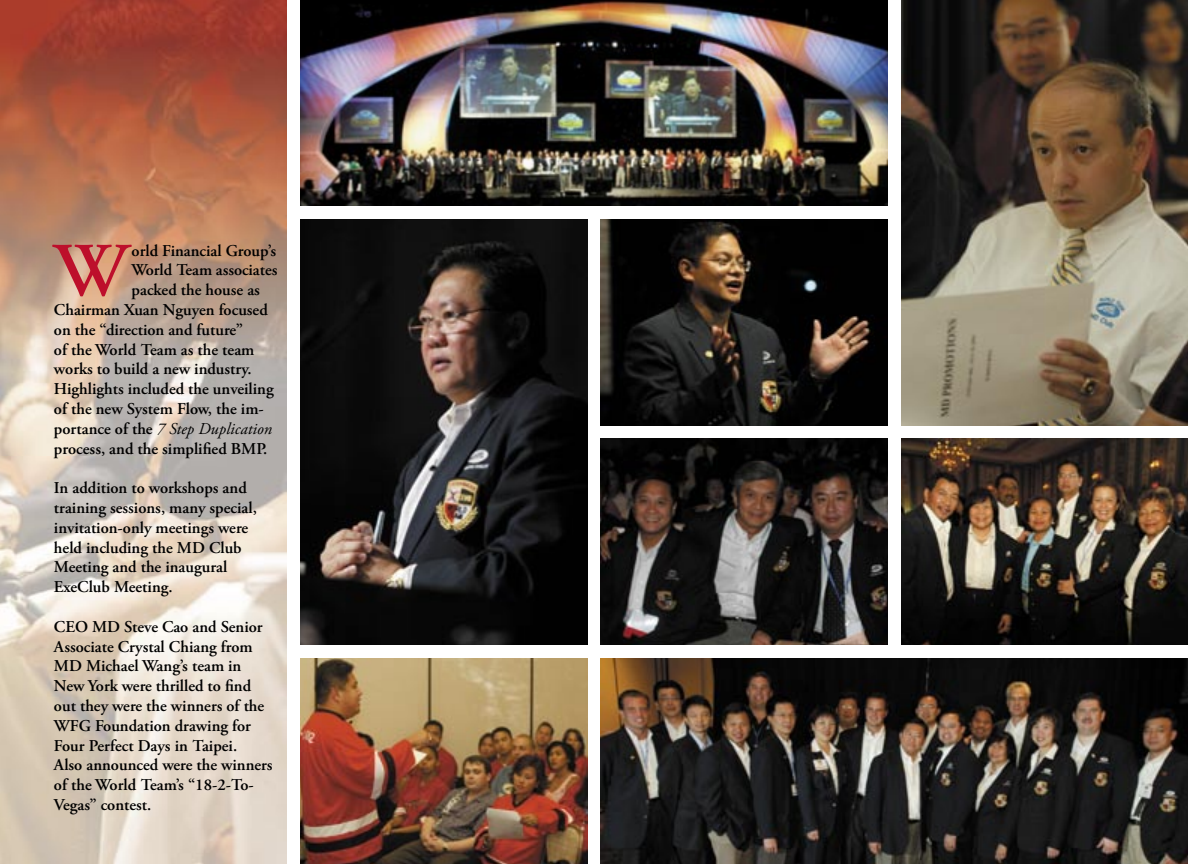
<style>
.page{position:relative;width:1188px;height:864px;background:#fff}
.page>*{position:absolute;margin:0;border:0;box-sizing:border-box;transform-origin:0 0}
.t1{font:600 76.2px "Adobe Garamond Pro";color:#bd0f2b}
.t2{font:600 16.5px/19.8px "Adobe Garamond Pro";color:#000}
.t3{font:italic 16.5px "Adobe Garamond Pro";color:#000}
.s1{font-weight:600;font-style:normal}
</style>
<div class="page">
<img style="left:300px;top:658px;width:287px;height:206px">
<img style="left:601px;top:658px;width:587px;height:206px">
<img style="left:901px;top:439px;width:287px;height:206px">
<img style="left:0;top:0;width:287px;height:864px">
<img style="left:300px;top:219px;width:287px;height:426px">
<img style="left:301px;top:0;width:587px;height:206px">
<img style="left:601px;top:219px;width:287px;height:206px">
<img style="left:901px;top:0;width:287px;height:425px">
<img style="left:601px;top:439px;width:287px;height:206px">
<h1 class="t1" style="left:54px;top:227px;width:75px">W</h1>
<p class="t2" style="left:132px;top:241px;width:146px">orld Financial Group’s</p>
<p class="t2" style="left:132px;top:260px;width:147px">World Team associates</p>
<p class="t2" style="left:132px;top:280px;width:130px">packed the house as</p>
<p class="t2" style="left:54px;top:300px;width:215px">Chairman Xuan Nguyen focused</p>
<p class="t2" style="left:54px;top:320px;width:190px">on the “direction and future”</p>
<p class="t2" style="left:54px;top:340px;width:202px">of the World Team as the team</p>
<p class="t2" style="left:54px;top:359px;width:199px">works to build a new industry.</p>
<p class="t2" style="left:54px;top:379px;width:221px">Highlights included the unveiling</p>
<p class="t2" style="left:54px;top:399px;width:211px">of the new System Flow, the im-</p>
<p class="t3" style="left:54px;top:419px;width:219px"><span class="s1">portance of the</span> 7 Step Duplication</p>
<p class="t2" style="left:54px;top:439px;width:215px">process, and the simplified BMP.</p>
<p class="t2" style="left:54px;top:478px;width:204px">In addition to workshops and training sessions, many special, invitation-only meetings were held including the MD Club<br>Meeting and the inaugural<br>ExeClub Meeting.</p>
<p class="t2" style="left:54px;top:617px;width:220px">CEO MD Steve Cao and Senior<br>Associate Crystal Chiang from<br>MD Michael Wang’s team in<br>New York were thrilled to find out they were the winners of the<br>WFG Foundation drawing for<br>Four Perfect Days in Taipei.<br>Also announced were the winners of the World Team’s “18-2-To-<br>Vegas” contest.</p>
</div>
